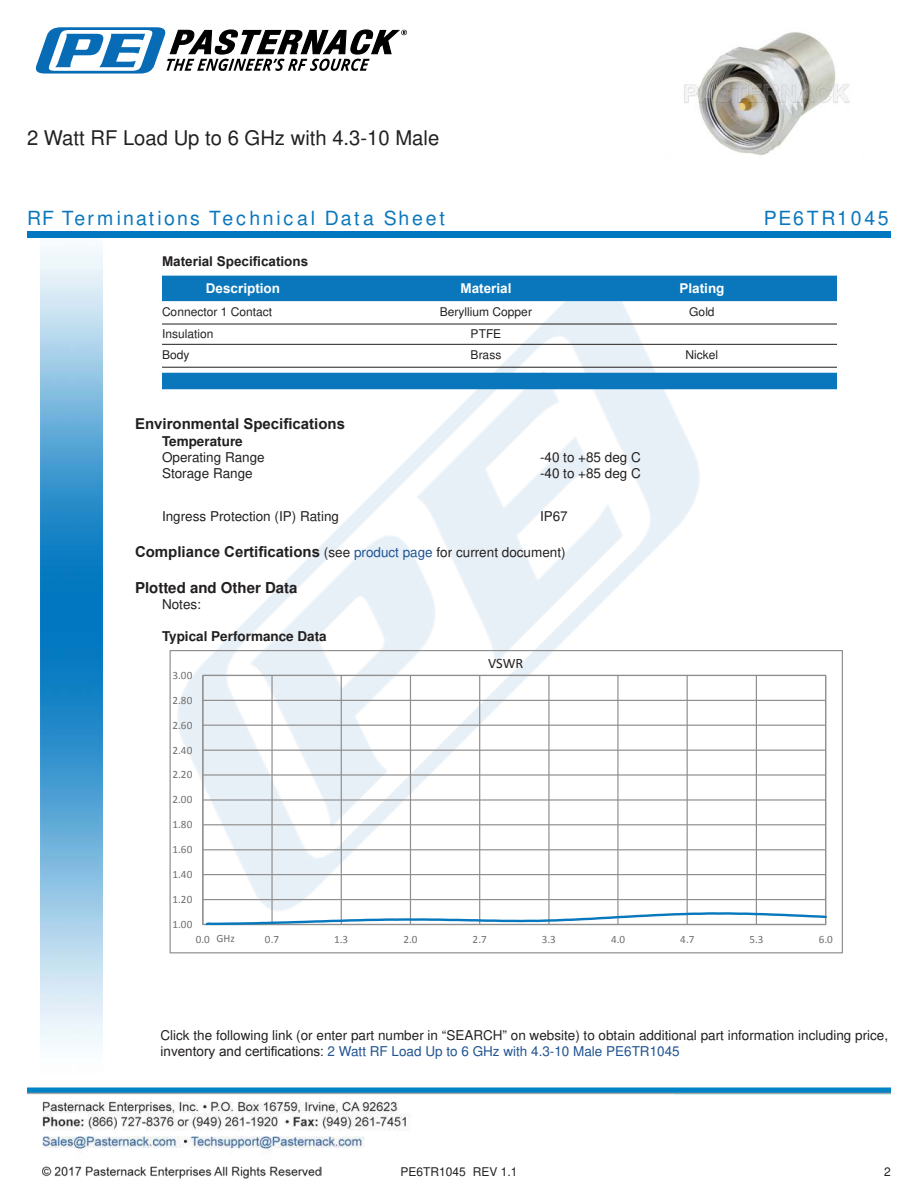
<style>
.page{position:relative;width:918px;height:1188px;background:#fff}
.page>*{position:absolute;margin:0;border:0;box-sizing:border-box;transform-origin:0 0}
.t1{font:20.25px "Arial";color:#221f1f}
.t2{font:900 19.5px "Arial";letter-spacing:.14em;color:#0a77bd}
.t3{font:700 15px "Arial";color:#221f1f}
.t4{font:14.4px "Calibri";color:#221f1f}
.t5{font:13.5px/16.2px "Arial";color:#221f1f}
.t6{font:700 13.5px "Arial";color:#221f1f}
.t7{font:700 13.5px "Arial";color:#fff}
.t8{font:12px "Arial";color:#221f1f}
.t9{font:11.1px "Calibri";letter-spacing:.01em;color:#6f6d6d}
.s1{font-weight:400;font-size:13.5px}
.s2{font-weight:400;font-size:13.5px;color:#1f5392}
.s3{color:#1f5392}
</style>
<div class="page">
<img style="left:43px;top:1101px;width:365px;height:50px">
<img style="left:43px;top:1166px;width:278px;height:13px">
<img style="left:102px;top:246px;width:719px;height:724px">
<img style="left:40px;top:237px;width:62px;height:809px">
<img style="left:27px;top:1088px;width:864px;height:9px">
<svg style="left:35px;top:27px;width:372px;height:47px"></svg>
<div style="left:27px;top:231px;width:864px;height:6px;background:#0177c0"></div>
<img style="left:684px;top:32px;width:166px;height:124px">
<div style="left:162px;top:276px;width:675px;height:25px;background:#0a77bd"></div>
<hr style="left:162px;top:324px;width:675px;height:1px;background:#221f1f">
<hr style="left:162px;top:344px;width:675px;height:1px;background:#221f1f">
<hr style="left:162px;top:367px;width:675px;height:1px;background:#221f1f">
<div style="left:162px;top:373px;width:675px;height:16px;background:#0a77bd"></div>
<hr style="left:203px;top:899px;width:623px;height:1px;background:#908f8f">
<hr style="left:203px;top:874px;width:623px;height:1px;background:#908f8f">
<hr style="left:203px;top:849px;width:623px;height:1px;background:#908f8f">
<hr style="left:203px;top:824px;width:623px;height:1px;background:#908f8f">
<hr style="left:203px;top:799px;width:623px;height:2px;background:#908f8f">
<hr style="left:203px;top:774px;width:623px;height:2px;background:#908f8f">
<hr style="left:203px;top:750px;width:623px;height:1px;background:#908f8f">
<hr style="left:203px;top:725px;width:623px;height:1px;background:#908f8f">
<hr style="left:203px;top:700px;width:623px;height:1px;background:#908f8f">
<hr style="left:271px;top:675px;width:2px;height:250px;background:#908f8f">
<hr style="left:341px;top:675px;width:1px;height:250px;background:#908f8f">
<hr style="left:410px;top:675px;width:1px;height:250px;background:#908f8f">
<hr style="left:479px;top:675px;width:1px;height:250px;background:#908f8f">
<hr style="left:548px;top:675px;width:2px;height:250px;background:#908f8f">
<hr style="left:617px;top:675px;width:2px;height:250px;background:#908f8f">
<hr style="left:687px;top:675px;width:1px;height:250px;background:#908f8f">
<hr style="left:756px;top:675px;width:1px;height:250px;background:#908f8f">
<hr style="left:202px;top:675px;width:1px;height:250px;background:#908f8f">
<svg style="left:204px;top:911px;width:623px;height:15px"></svg>
<div style="left:212px;top:929px;width:28px;height:19px;background:#fff"></div>
<h1 class="t1" style="left:27px;top:130px;width:414px">2 Watt RF Load Up to 6 GHz with 4.3-10 Male</h1>
<h2 class="t2" style="left:27px;top:207px;width:419px">RF Terminations Technical Data Sheet</h2>
<p class="t6" style="left:162px;top:253px;width:148px">Material Speci昀椀cations</p>
<p class="t7" style="left:206px;top:279px;width:76px">Description</p>
<p class="t7" style="left:460px;top:279px;width:53px">Material</p>
<p class="t7" style="left:680px;top:279px;width:47px">Plating</p>
<p class="t8" style="left:162px;top:307px;width:112px">Connector 1 Contact</p>
<p class="t8" style="left:440px;top:307px;width:94px">Beryllium Copper</p>
<p class="t8" style="left:689px;top:307px;width:27px">Gold</p>
<p class="t8" style="left:162px;top:329px;width:53px">Insulation</p>
<p class="t8" style="left:471px;top:329px;width:32px">PTFE</p>
<p class="t8" style="left:162px;top:350px;width:29px">Body</p>
<p class="t8" style="left:471px;top:350px;width:32px">Brass</p>
<p class="t8" style="left:686px;top:350px;width:34px">Nickel</p>
<p class="t3" style="left:135px;top:414px;width:212px">Environmental Speci昀椀cations</p>
<p class="t6" style="left:162px;top:436px;width:82px">Temperature</p>
<p class="t5" style="left:162px;top:450px;width:104px">Operating Range</p>
<p class="t5" style="left:540px;top:450px;width:102px">-40 to +85 deg C</p>
<p class="t5" style="left:162px;top:466px;width:92px">Storage Range</p>
<p class="t5" style="left:540px;top:466px;width:102px">-40 to +85 deg C</p>
<p class="t5" style="left:162px;top:510px;width:179px">Ingress Protection (IP) Rating</p>
<p class="t5" style="left:540px;top:510px;width:29px">IP67</p>
<p class="t3" style="left:135px;top:542px;width:432px">Compliance Certi昀椀cations <span class="s1">(see</span> <span class="s2">product page</span> <span class="s1">for current document)</span></p>
<p class="t3" style="left:135px;top:582px;width:164px">Plotted and Other Data</p>
<p class="t5" style="left:162px;top:598px;width:41px">Notes:</p>
<p class="t6" style="left:162px;top:631px;width:166px">Typical Performance Data</p>
<p class="t9" style="left:173px;top:668px;width:21px">3.00</p>
<p class="t9" style="left:173px;top:693px;width:21px">2.80</p>
<p class="t9" style="left:173px;top:718px;width:21px">2.60</p>
<p class="t9" style="left:173px;top:743px;width:21px">2.40</p>
<p class="t9" style="left:173px;top:768px;width:21px">2.20</p>
<p class="t9" style="left:173px;top:793px;width:21px">2.00</p>
<p class="t9" style="left:173px;top:818px;width:21px">1.80</p>
<p class="t9" style="left:173px;top:842px;width:21px">1.60</p>
<p class="t9" style="left:173px;top:867px;width:21px">1.40</p>
<p class="t9" style="left:173px;top:892px;width:21px">1.20</p>
<p class="t9" style="left:173px;top:917px;width:21px">1.00</p>
<p class="t4" style="left:488px;top:654px;width:37px">VSWR</p>
<h2 class="t2" style="left:764px;top:207px;width:126px">PE6TR1045</h2>
<p class="t9" style="left:216px;top:932px;width:20px">GHz</p>
<p class="t9" style="left:196px;top:932px;width:16px">0.0</p>
<p class="t9" style="left:265px;top:932px;width:16px">0.7</p>
<p class="t9" style="left:334px;top:932px;width:16px">1.3</p>
<p class="t9" style="left:403px;top:932px;width:16px">2.0</p>
<p class="t9" style="left:473px;top:932px;width:16px">2.7</p>
<p class="t9" style="left:542px;top:932px;width:16px">3.3</p>
<p class="t9" style="left:611px;top:932px;width:16px">4.0</p>
<p class="t9" style="left:680px;top:932px;width:16px">4.7</p>
<p class="t9" style="left:749px;top:932px;width:16px">5.3</p>
<p class="t9" style="left:819px;top:932px;width:16px">6.0</p>
<p class="t5" style="left:160px;top:1029px;width:729px">Click the following link (or enter part number in “SEARCH” on website) to obtain additional part information including price, inventory and certi昀椀cations: <span class="s3">2 Watt RF Load Up to 6 GHz with 4.3-10 Male PE6TR1045</span></p>
<p class="t8" style="left:401px;top:1167px;width:118px">PE6TR1045 REV 1.1</p>
<p class="t8" style="left:884px;top:1167px;width:8px">2</p>
</div>
